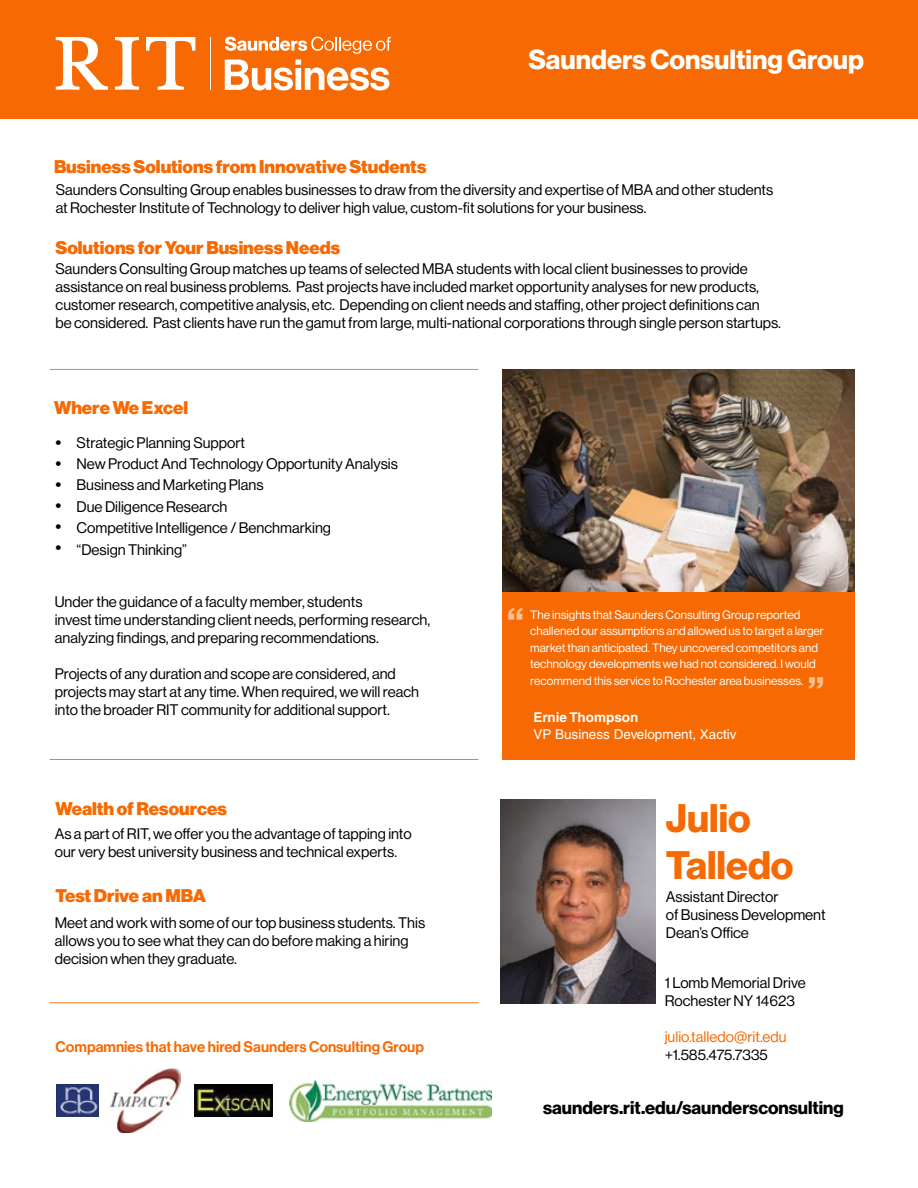
<style>
.page{position:relative;width:918px;height:1188px;background:#fff}
.page>*{position:absolute;margin:0;border:0;box-sizing:border-box;transform-origin:0 0}
.t1{font:39px/46.8px "N Haas Grotesk DS Std 75 Bd";color:#f76902}
.t2{font:39px "N Haas Grotesk DS Std 75 Bd";color:#fcbe8e}
.t3{font:27px "N Haas Grotesk DS Std 75 Bd";color:#fff}
.t4{font:18px "N Haas Grotesk DS Std 95 Blk";color:#f76902}
.t5{font:18px "N Haas Grotesk DS Std 75 Bd";color:#000}
.t6{font:15px/18px "N Haas Grotesk DS Std 55 Rg";color:#000}
.t7{font:15px "N Haas Grotesk DS Std 65 Md";color:#f76902}
.t8{font:15px "N Haas Grotesk DS Std 55 Rg";color:#f76902}
.t9{font:15px/21px "Helvetica LT Std";color:#000;text-align:justify}
.t10{font:13.5px "Helvetica LT Std";color:#fff}
.t11{font:700 13.5px "Helvetica LT Std";color:#fff}
.t12{font:12px/16.5px "N Haas Grotesk DS Std 55 Rg";color:#fff}
</style>
<div class="page">
<div style="left:0;top:0;width:918px;height:119px;background:#f76902"></div>
<hr style="left:50px;top:759px;width:428px;height:1px;background:#f47b20">
<img style="left:56px;top:1084px;width:42px;height:33px">
<img style="left:194px;top:1084px;width:79px;height:33px">
<div style="left:502px;top:588px;width:353px;height:172px;background:#f76902"></div>
<img style="left:109px;top:1068px;width:72px;height:65px">
<img style="left:289px;top:1080px;width:203px;height:41px">
<hr style="left:50px;top:369px;width:428px;height:1px;background:#f47b20">
<hr style="left:50px;top:1002px;width:428px;height:1px;background:#f47b20">
<img style="left:502px;top:369px;width:353px;height:222px">
<hr style="left:210px;top:37px;width:1px;height:53px;background:#fff">
<svg style="left:115px;top:37px;width:24px;height:53px"></svg>
<svg style="left:146px;top:37px;width:49px;height:53px"></svg>
<svg style="left:56px;top:37px;width:52px;height:53px"></svg>
<svg style="left:225px;top:36px;width:166px;height:55px"></svg>
<img style="left:501px;top:799px;width:154px;height:204px">
<p class="t4" style="left:54px;top:157px;width:374px">Business Solutions from Innovative Students</p>
<h2 class="t3" style="left:528px;top:44px;width:337px">Saunders Consulting Group</h2>
<p class="t6" style="left:56px;top:181px;width:719px">Saunders Consulting Group enables businesses to draw from the diversity and expertise of MBA and other students at Rochester Institute of Technology to deliver high value, custom-fit solutions for your business.</p>
<p class="t4" style="left:55px;top:237px;width:286px">Solutions for Your Business Needs</p>
<p class="t6" style="left:56px;top:260px;width:727px">Saunders Consulting Group matches up teams of selected MBA students with local client businesses to provide assistance on real business problems. Past projects have included market opportunity analyses for new products, customer research, competitive analysis, etc. Depending on client needs and staffing, other project definitions can<br>be considered. Past clients have run the gamut from large, multi-national corporations through single person startups.</p>
<p class="t4" style="left:54px;top:397px;width:136px">Where We Excel</p>
<p class="t9" style="left:56px;top:432px;width:7px">• • • • • •</p>
<p class="t6" style="left:77px;top:432px;width:323px;line-height:21.3px">Strategic Planning Support<br>New Product And Technology Opportunity Analysis<br>Business and Marketing Plans<br>Due Diligence Research<br>Competitive Intelligence / Benchmarking<br>“Design Thinking”</p>
<p class="t6" style="left:55px;top:593px;width:377px">Under the guidance of a faculty member, students<br>invest time understanding client needs, performing research, analyzing findings, and preparing recommendations.</p>
<p class="t6" style="left:55px;top:665px;width:366px">Projects of any duration and scope are considered, and projects may start at any time. When required, we will reach into the broader RIT community for additional support.</p>
<p class="t4" style="left:56px;top:798px;width:173px">Wealth of Resources</p>
<p class="t6" style="left:55px;top:825px;width:358px">As a part of RIT, we offer you the advantage of tapping into our very best university business and technical experts.</p>
<p class="t4" style="left:56px;top:886px;width:152px">Test Drive an MBA</p>
<p class="t6" style="left:55px;top:914px;width:372px">Meet and work with some of our top business students. This allows you to see what they can do before making a hiring decision when they graduate.</p>
<p class="t7" style="left:56px;top:1038px;width:370px">Compamnies that have hired Saunders Consulting Group</p>
<h1 class="t2" style="left:507px;top:599px;width:18px">“</h1>
<p class="t12" style="left:530px;top:606px;width:295px">The insights that Saunders Consulting Group reported challened our assumptions and allowed us to target a larger market than anticipated. They uncovered competitors and technology developments we had not considered. I would recommend this service to Rochester area businesses.</p>
<h1 class="t2" style="left:808px;top:669px;width:18px">”</h1>
<p class="t11" style="left:533px;top:709px;width:106px">Ernie Thompson</p>
<p class="t10" style="left:533px;top:726px;width:205px">VP Business Development, Xactiv</p>
<h1 class="t1" style="left:666px;top:796px;width:129px">Julio<br>Talledo</h1>
<p class="t6" style="left:666px;top:888px;width:161px">Assistant Director<br>of Business Development<br>Dean’s Office</p>
<p class="t6" style="left:665px;top:973px;width:143px">1 Lomb Memorial Drive<br>Rochester NY 14623</p>
<p class="t8" style="left:665px;top:1028px;width:123px">julio.talledo@rit.edu</p>
<p class="t6" style="left:665px;top:1045px;width:105px">+1.585.475.7335</p>
<p class="t5" style="left:543px;top:1097px;width:302px">saunders.rit.edu/saundersconsulting</p>
</div>
